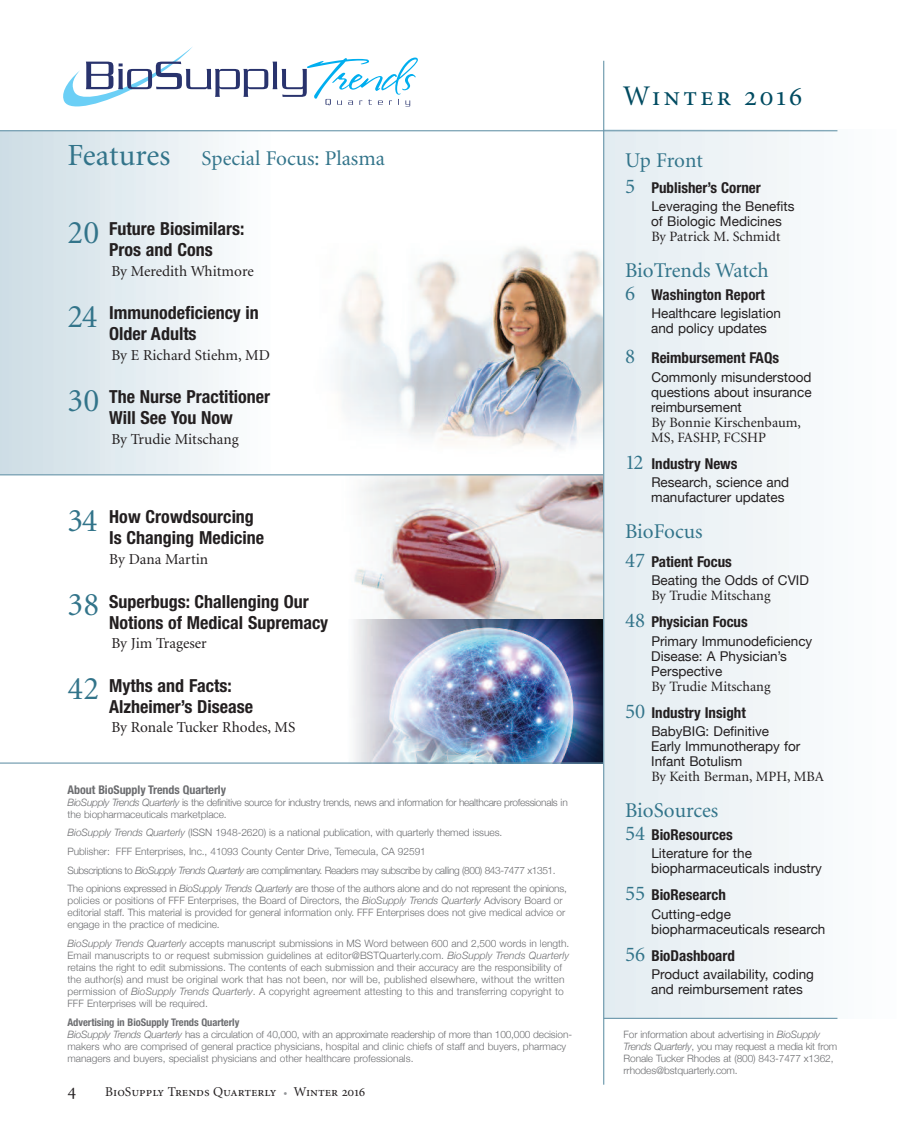
<style>
.page{position:relative;width:905px;height:1134px;background:#fff}
.page>*{position:absolute;margin:0;border:0;box-sizing:border-box;transform-origin:0 0}
.t1{font:28.5px "Minion Regular SC";letter-spacing:.1em;color:#004b61}
.t2{font:21px "Minion";color:#32748a}
.t3{font:700 condensed 18px/21px "Helvetica Neue";color:#231f20}
.t4{font:18px "Minion Regular SC";color:#231f20}
.t5{font:15.3px "Minion";color:#231f20}
.t6{font:700 condensed 15px "Helvetica Neue";color:#231f20}
.t7{font:14.25px/15px "Minion";color:#231f20}
.t8{font:13.5px/15px "Helvetica Neue";color:#231f20}
.t9{font:13.5px "Minion Regular SC";color:#231f20}
.t10{font:700 condensed 12px "Helvetica Neue";letter-spacing:-.005em;color:#6c6d70}
.t11{font:700 condensed 10.5px "Helvetica Neue";letter-spacing:-.005em;color:#6c6d70}
.t12{font:300 10.2px/12px "Helvetica Neue";letter-spacing:-.005em;color:#6c6d70}
.t13{font:300 10.2px/12px "Helvetica Neue";letter-spacing:-.03em;color:#6c6d70}
.s1{font-size:30.75px}
.s2{font-family:"Minion";font-weight:400;font-stretch:normal;font-size:21px;color:#32748a}
.s3{font-family:"Minion";font-weight:400;font-stretch:normal;font-size:33px;color:#32748a}
.s4{font-style:italic}
.s5{color:#939598}
</style>
<div class="page">
<img style="left:340px;top:247px;width:263px;height:203px">
<img style="left:338px;top:475px;width:265px;height:143px">
<img style="left:285px;top:619px;width:318px;height:144px">
<div style="left:0;top:131px;width:272px;height:344px;background:linear-gradient(to right,#ccdce5,#fdfefe)"></div>
<div style="left:603px;top:130px;width:301px;height:888px;background:#f1f5f7"></div>
<hr style="left:603px;top:1018px;width:234px;height:1px;background:#6996aa">
<svg style="left:63px;top:47px;width:355px;height:59px"></svg>
<hr style="left:0;top:763px;width:603px;height:1px;background:#6996aa">
<hr style="left:0;top:130px;width:837px;height:1px;background:#6996aa">
<hr style="left:0;top:474px;width:603px;height:1px;background:#6996aa">
<hr style="left:603px;top:61px;width:1px;height:1024px;background:#6996aa">
<h1 class="t1" style="left:623px;top:85px;width:181px">Winter 2016</h1>
<h2 class="t2" style="left:68px;top:150px;width:319px"><span class="s1">Features</span> Special Focus: Plasma</h2>
<h2 class="t2" style="left:625px;top:152px;width:79px">Up Front</h2>
<h3 class="t6" style="left:625px;top:175px;width:137px"><span class="s2">5</span> Publisher’s Corner</h3>
<h3 class="t8" style="left:651px;top:198px;width:145px">Leveraging the Benefits of Biologic Medicines</h3>
<h3 class="t7" style="left:651px;top:230px;width:131px">By Patrick M. Schmidt</h3>
<h2 class="t2" style="left:625px;top:262px;width:145px">BioTrends Watch</h2>
<h3 class="t6" style="left:625px;top:282px;width:141px"><span class="s2">6</span> Washington Report</h3>
<h3 class="t8" style="left:651px;top:305px;width:131px">Healthcare legislation and policy updates</h3>
<h3 class="t6" style="left:625px;top:346px;width:155px"><span class="s2">8</span> Reimbursement FAQs</h3>
<h3 class="t8" style="left:651px;top:369px;width:162px;text-align:justify">Commonly misunderstood questions about insurance reimbursement</h3>
<h3 class="t7" style="left:651px;top:416px;width:151px">By Bonnie Kirschenbaum,<br>MS, FASHP, FCSHP</h3>
<h3 class="t6" style="left:625px;top:451px;width:114px"><span class="s2">12</span> Industry News</h3>
<h3 class="t8" style="left:651px;top:475px;width:139px">Research, science and manufacturer updates</h3>
<h2 class="t2" style="left:625px;top:523px;width:79px">BioFocus</h2>
<h3 class="t6" style="left:625px;top:549px;width:108px"><span class="s2">47</span> Patient Focus</h3>
<h3 class="t8" style="left:651px;top:573px;width:159px">Beating the Odds of CVID</h3>
<h3 class="t7" style="left:651px;top:589px;width:121px">By Trudie Mitschang</h3>
<h3 class="t6" style="left:625px;top:609px;width:124px"><span class="s2">48</span> Physician Focus</h3>
<h3 class="t8" style="left:651px;top:633px;width:163px">Primary Immunodeficiency<br>Disease: A Physician’s<br>Perspective</h3>
<h3 class="t7" style="left:651px;top:680px;width:121px">By Trudie Mitschang</h3>
<h3 class="t6" style="left:625px;top:700px;width:122px"><span class="s2">50</span> Industry Insight</h3>
<h3 class="t8" style="left:651px;top:723px;width:151px">BabyBIG: Definitive<br>Early Immunotherapy for<br>Infant Botulism</h3>
<h3 class="t7" style="left:651px;top:770px;width:174px">By Keith Berman, MPH, MBA</h3>
<h2 class="t2" style="left:625px;top:802px;width:95px">BioSources</h2>
<h3 class="t6" style="left:625px;top:822px;width:109px"><span class="s2">54</span> BioResources</h3>
<h3 class="t8" style="left:651px;top:846px;width:172px">Literature for the biopharmaceuticals industry</h3>
<h3 class="t6" style="left:625px;top:882px;width:102px"><span class="s2">55</span> BioResearch</h3>
<h3 class="t8" style="left:651px;top:906px;width:176px">Cutting-edge biopharmaceuticals research</h3>
<h3 class="t6" style="left:625px;top:943px;width:111px"><span class="s2">56</span> BioDashboard</h3>
<h3 class="t8" style="left:651px;top:966px;width:164px">Product availability, coding and reimbursement rates</h3>
<h3 class="t3" style="left:68px;top:217px;width:178px;text-align:center"><span class="s3">20</span> Future Biosimilars:<br>Pros and Cons</h3>
<h3 class="t5" style="left:111px;top:265px;width:144px">By Meredith Whitmore</h3>
<h3 class="t3" style="left:109px;top:301px;width:151px;text-indent:-42px"><span class="s3">24</span> Immunodeficiency in<br>Older Adults</h3>
<h3 class="t5" style="left:111px;top:349px;width:160px">By E Richard Stiehm, MD</h3>
<h3 class="t3" style="left:68px;top:385px;width:204px;text-align:center"><span class="s3">30</span> The Nurse Practitioner<br>Will See You Now</h3>
<h3 class="t5" style="left:111px;top:433px;width:129px">By Trudie Mitschang</h3>
<h3 class="t3" style="left:109px;top:505px;width:156px;text-indent:-42px"><span class="s3">34</span> How Crowdsourcing<br>Is Changing Medicine</h3>
<h3 class="t5" style="left:109px;top:553px;width:100px">By Dana Martin</h3>
<h3 class="t3" style="left:109px;top:589px;width:220px;text-indent:-42px"><span class="s3">38</span> Superbugs: Challenging Our<br>Notions of Medical Supremacy</h3>
<h3 class="t5" style="left:111px;top:637px;width:97px">By Jim Trageser</h3>
<h3 class="t3" style="left:109px;top:673px;width:146px;text-indent:-42px"><span class="s3">42</span> Myths and Facts:<br>Alzheimer’s Disease</h3>
<h3 class="t5" style="left:111px;top:721px;width:186px">By Ronale Tucker Rhodes, MS</h3>
<p class="t10" style="left:68px;top:779px;width:160px">About BioSupply Trends Quarterly</p>
<p class="t13" style="left:67px;top:796px;width:502px"><span class="s4">BioSupply Trends Quarterly</span> is the definitive source for industry trends, news and information for healthcare professionals in the biopharmaceuticals marketplace.</p>
<p class="t12" style="left:67px;top:823px;width:501px;line-height:18.8px"><span class="s4">BioSupply Trends Quarterly</span> (ISSN 1948-2620) is a national publication, with quarterly themed issues.<br>Publisher: FFF Enterprises, Inc., 41093 County Center Drive, Temecula, CA 92591<br>Subscriptions to <span class="s4">BioSupply Trends Quarterly</span> are complimentary. Readers may subscribe by calling (800) 843-7477 x1351.<br>The opinions expressed in <span class="s4">BioSupply Trends Quarterly</span> are those of the authors alone and do not represent the opinions,</p>
<p class="t12" style="left:67px;top:895px;width:499px">policies or positions of FFF Enterprises, the Board of Directors, the <span class="s4">BioSupply Trends Quarterly</span> Advisory Board or editorial staff. This material is provided for general information only. FFF Enterprises does not give medical advice or engage in the practice of medicine.</p>
<p class="t12" style="left:67px;top:937px;width:503px"><span class="s4">BioSupply Trends Quarterly</span> accepts manuscript submissions in MS Word between 600 and 2,500 words in length.<br>Email manuscripts to or request submission guidelines at editor@BSTQuarterly.com. <span class="s4">BioSupply Trends Quarterly </span>retains the right to edit submissions. The contents of each submission and their accuracy are the responsibility of the author(s) and must be original work that has not been, nor will be, published elsewhere, without the written permission of <span class="s4">BioSupply Trends Quarterly</span>. A copyright agreement attesting to this and transferring copyright to FFF Enterprises will be required.</p>
<p class="t11" style="left:68px;top:1013px;width:173px">Advertising in BioSupply Trends Quarterly</p>
<p class="t12" style="left:67px;top:1028px;width:506px"><span class="s4">BioSupply Trends Quarterly</span> has a circulation of 40,000, with an approximate readership of more than 100,000 decision&shy;makers who are comprised of general practice physicians, hospital and clinic chiefs of staff and buyers, pharmacy managers and buyers, specialist physicians and other healthcare professionals.</p>
<p class="t12" style="left:623px;top:1028px;width:215px">For information about advertising in <span class="s4">BioSupply Trends Quarterly</span>, you may request a media kit from Ronale Tucker Rhodes at (800) 843-7477 x1362, rrhodes@bstquarterly.com.</p>
<h3 class="t4" style="left:68px;top:1084px;width:10px">4</h3>
<h3 class="t9" style="left:105px;top:1087px;width:261px">BioSupply Trends Quarterly <span class="s5">•</span> Winter 2016</h3>
</div>
